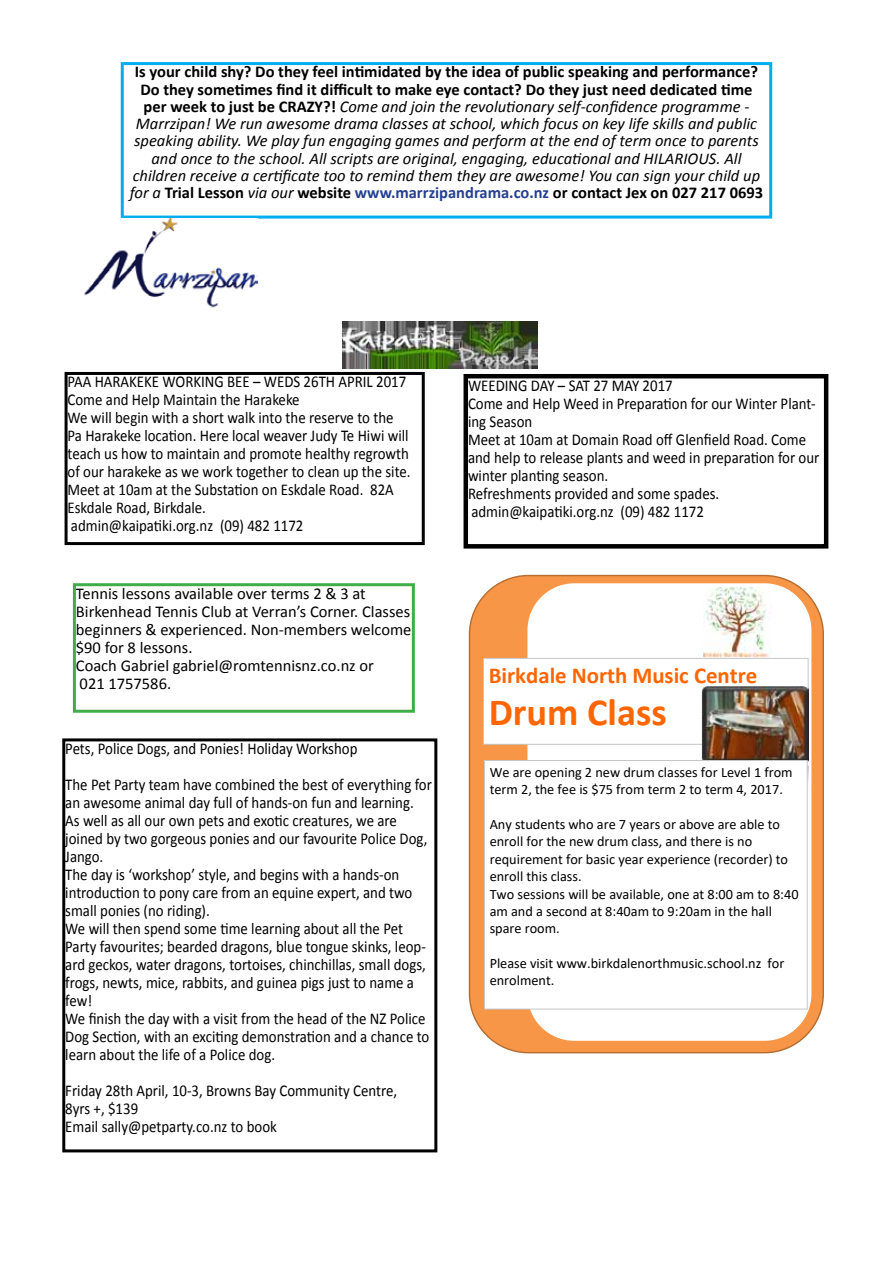
<style>
.page{position:relative;width:893px;height:1263px;background:#fff}
.page>*{position:absolute;margin:0;border:0;box-sizing:border-box;transform-origin:0 0}
.t1{font:700 38.55px "Calibri";color:#f60}
.t2{font:700 22.8px "Calibri";color:#f60}
.t3{font:16.5px/18px "Calibri";color:#000;scale:.9 1}
.t4{font:italic 16.5px/17.2px "Calibri";color:#000;text-align:center}
.t5{font:16.5px/18px "Calibri";color:#000}
.t6{font:14.25px/17.4px "Calibri";color:#000}
.s1{font-weight:700;font-style:normal}
.s2{font-weight:700;font-style:normal;color:#25408f}
</style>
<div class="page">
<div style="left:121px;top:62px;width:651px;height:157px;border:3px solid #00aeef"></div>
<img style="left:84px;top:219px;width:174px;height:89px">
<div style="left:65px;top:372px;width:360px;height:173px;border:3px solid #000"></div>
<div style="left:463px;top:374px;width:365px;height:175px;border:4px solid #000"></div>
<img style="left:342px;top:322px;width:196px;height:46px">
<div style="left:73px;top:583px;width:342px;height:130px;border:3px solid #41ad49"></div>
<div style="left:469px;top:575px;width:355px;height:478px;background:#f79646;border:1px solid #b66d31;border-radius:59px"></div>
<div style="left:526px;top:582px;width:287px;height:460px;background:#fff;border:1px solid #f79646;border-radius:48px"></div>
<img style="left:704px;top:588px;width:68px;height:70px">
<div style="left:483px;top:658px;width:325px;height:86px;background:#fff"></div>
<div style="left:483px;top:658px;width:325px;height:86px;border:1px solid #c4c6c8"></div>
<img style="left:701px;top:686px;width:107px;height:154px">
<div style="left:485px;top:760px;width:322px;height:249px;background:#fff"></div>
<div style="left:484px;top:760px;width:323px;height:249px;border:1px solid #c4c6c8"></div>
<div style="left:62px;top:738px;width:375px;height:414px;border:3px solid #000"></div>
<p class="t4" style="left:130px;top:63px;width:635px"><span class="s1">Is your child shy? Do they feel intimidated by the idea of public speaking and performance?<br>Do they sometimes find it difficult to make eye contact? Do they just need dedicated time per week to just be CRAZY?!</span> Come and join the revolutionary self-confidence programme - Marrzipan! We run awesome drama classes at school, which focus on key life skills and public speaking ability. We play fun engaging games and perform at the end of term once to parents and once to the school. All scripts are original, engaging, educational and HILARIOUS. All children receive a certificate too to remind them they are awesome! You can sign your child up for a <span class="s1">Trial Lesson</span> via our <span class="s1">website</span> <span class="s2">www.marrzipandrama.co.nz</span> <span class="s1">or contact Jex on 027 217 0693</span></p>
<p class="t3" style="left:68px;top:373px;width:383px">PAA HARAKEKE WORKING BEE – WEDS 26TH APRIL 2017<br>Come and Help Maintain the Harakeke<br>We will begin with a short walk into the reserve to the Pa Harakeke location. Here local weaver Judy Te Hiwi will teach us how to maintain and promote healthy regrowth of our harakeke as we work together to clean up the site.<br>Meet at 10am at the Substation on Eskdale Road. 82A Eskdale Road, Birkdale.<br>admin@kaipatiki.org.nz (09) 482 1172</p>
<p class="t3" style="left:468px;top:376px;width:392px">WEEDING DAY – SAT 27 MAY 2017<br>Come and Help Weed in Preparation for our Winter Plant&shy;ing Season<br>Meet at 10am at Domain Road off Glenfield Road. Come and help to release plants and weed in preparation for our winter planting season.<br>Refreshments provided and some spades. admin@kaipatiki.org.nz (09) 482 1172</p>
<p class="t5" style="left:76px;top:584px;width:337px">Tennis lessons available over terms 2 &amp; 3 at Birkenhead Tennis Club at Verran’s Corner. Classes beginners &amp; experienced. Non-members welcome $90 for 8 lessons.<br>Coach Gabriel gabriel@romtennisnz.co.nz or<br>021 1757586.</p>
<p class="t3" style="left:65px;top:730px;width:409px;line-height:36px">Pets, Police Dogs, and Ponies! Holiday Workshop<br>The Pet Party team have combined the best of everything for</p>
<p class="t3" style="left:65px;top:793px;width:406px">an awesome animal day full of hands-on fun and learning.<br>As well as all our own pets and exotic creatures, we are joined by two gorgeous ponies and our favourite Police Dog, Jango.<br>The day is ‘workshop’ style, and begins with a hands-on introduction to pony care from an equine expert, and two small ponies (no riding).<br>We will then spend some time learning about all the Pet Party favourites; bearded dragons, blue tongue skinks, leop&shy;ard geckos, water dragons, tortoises, chinchillas, small dogs, frogs, newts, mice, rabbits, and guinea pigs just to name a few!<br>We finish the day with a visit from the head of the NZ Police Dog Section, with an exciting demonstration and a chance to learn about the life of a Police dog.</p>
<p class="t3" style="left:65px;top:1081px;width:370px">Friday 28th April, 10-3, Browns Bay Community Centre,<br>8yrs +, $139<br>Email sally@petparty.co.nz to book</p>
<h2 class="t2" style="left:489px;top:659px;width:270px">Birkdale North Music Centre</h2>
<h1 class="t1" style="left:489px;top:685px;width:180px">Drum Class</h1>
<p class="t6" style="left:490px;top:763px;width:305px">We are opening 2 new drum classes for Level 1 from term 2, the fee is $75 from term 2 to term 4, 2017.</p>
<p class="t6" style="left:490px;top:815px;width:310px">Any students who are 7 years or above are able to enroll for the new drum class, and there is no requirement for basic year experience (recorder) to enroll this class.<br>Two sessions will be available, one at 8:00 am to 8:40 am and a second at 8:40am to 9:20am in the hall spare room.</p>
<p class="t6" style="left:490px;top:954px;width:296px">Please visit www.birkdalenorthmusic.school.nz for enrolment.</p>
</div>
